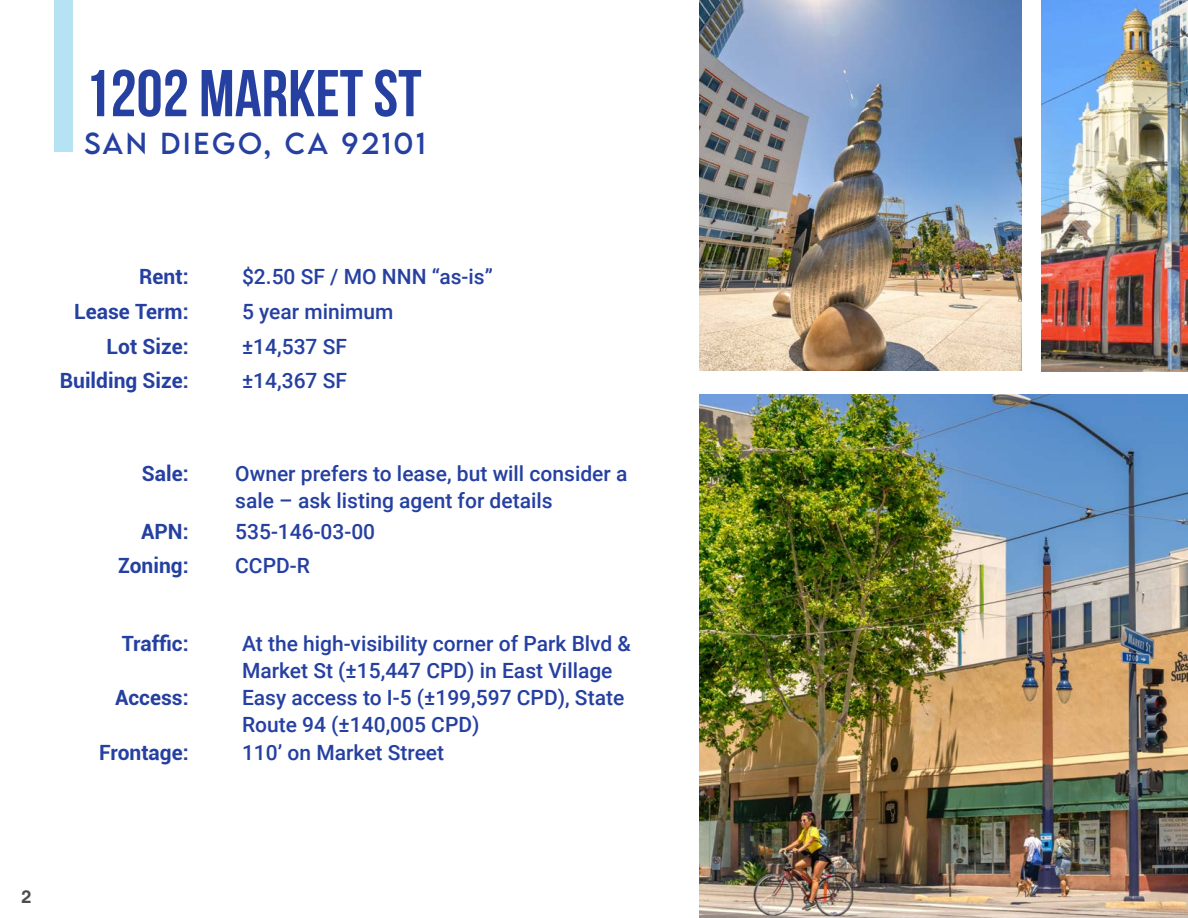
<style>
.page{position:relative;width:1188px;height:918px;background:#fff}
.page>*{position:absolute;margin:0;border:0;box-sizing:border-box;transform-origin:0 0}
.t1{font:700 66px "Bebas Neue";color:#2540a1}
.t2{font:27px "LEMONMILK";letter-spacing:.1em;color:#2540a1}
.t3{font:500 21px/27px "Roboto";color:#2540a1}
.t4{font:700 21px "Roboto";color:#2540a1}
.t5{font:700 18px "Couture";color:#4b4c4d}
</style>
<div class="page">
<div style="left:54px;top:0;width:19px;height:151px;background:#b5e3f4"></div>
<img style="left:700px;top:394px;width:488px;height:524px">
<img style="left:1041px;top:0;width:147px;height:372px">
<img style="left:700px;top:0;width:322px;height:371px">
<p class="t1" style="left:84px;top:57px;width:339px">1202 MARKET ST</p>
<p class="t2" style="left:84px;top:125px;width:343px">SAN DIEGO, CA 92101</p>
<p class="t4" style="left:139px;top:262px;width:51px">Rent:</p>
<p class="t3" style="left:242px;top:262px;width:252px">$2.50 SF / MO NNN “as-is”</p>
<p class="t4" style="left:74px;top:297px;width:116px">Lease Term:</p>
<p class="t3" style="left:242px;top:297px;width:153px">5 year minimum</p>
<p class="t4" style="left:107px;top:332px;width:84px">Lot Size:</p>
<p class="t3" style="left:242px;top:333px;width:106px">±14,537 SF</p>
<p class="t4" style="left:60px;top:366px;width:130px">Building Size:</p>
<p class="t3" style="left:242px;top:367px;width:106px">±14,367 SF</p>
<p class="t4" style="left:142px;top:459px;width:48px">Sale:</p>
<p class="t3" style="left:235px;top:459px;width:394px">Owner prefers to lease, but will consider a sale – ask listing agent for details</p>
<p class="t4" style="left:141px;top:517px;width:49px">APN:</p>
<p class="t3" style="left:235px;top:517px;width:141px">535-146-03-00</p>
<p class="t4" style="left:118px;top:551px;width:72px">Zoning:</p>
<p class="t3" style="left:235px;top:551px;width:76px">CCPD-R</p>
<p class="t4" style="left:122px;top:628px;width:68px">Traffic:</p>
<p class="t3" style="left:242px;top:629px;width:391px">At the high-visibility corner of Park Blvd &amp;<br>Market St (±15,447 CPD) in East Village</p>
<p class="t4" style="left:115px;top:683px;width:75px">Access:</p>
<p class="t3" style="left:242px;top:684px;width:384px">Easy access to I-5 (±199,597 CPD), State<br>Route 94 (±140,005 CPD)</p>
<p class="t4" style="left:99px;top:738px;width:91px">Frontage:</p>
<p class="t3" style="left:242px;top:738px;width:204px">110’ on Market Street</p>
<p class="t5" style="left:22px;top:888px;width:11px">2</p>
</div>
